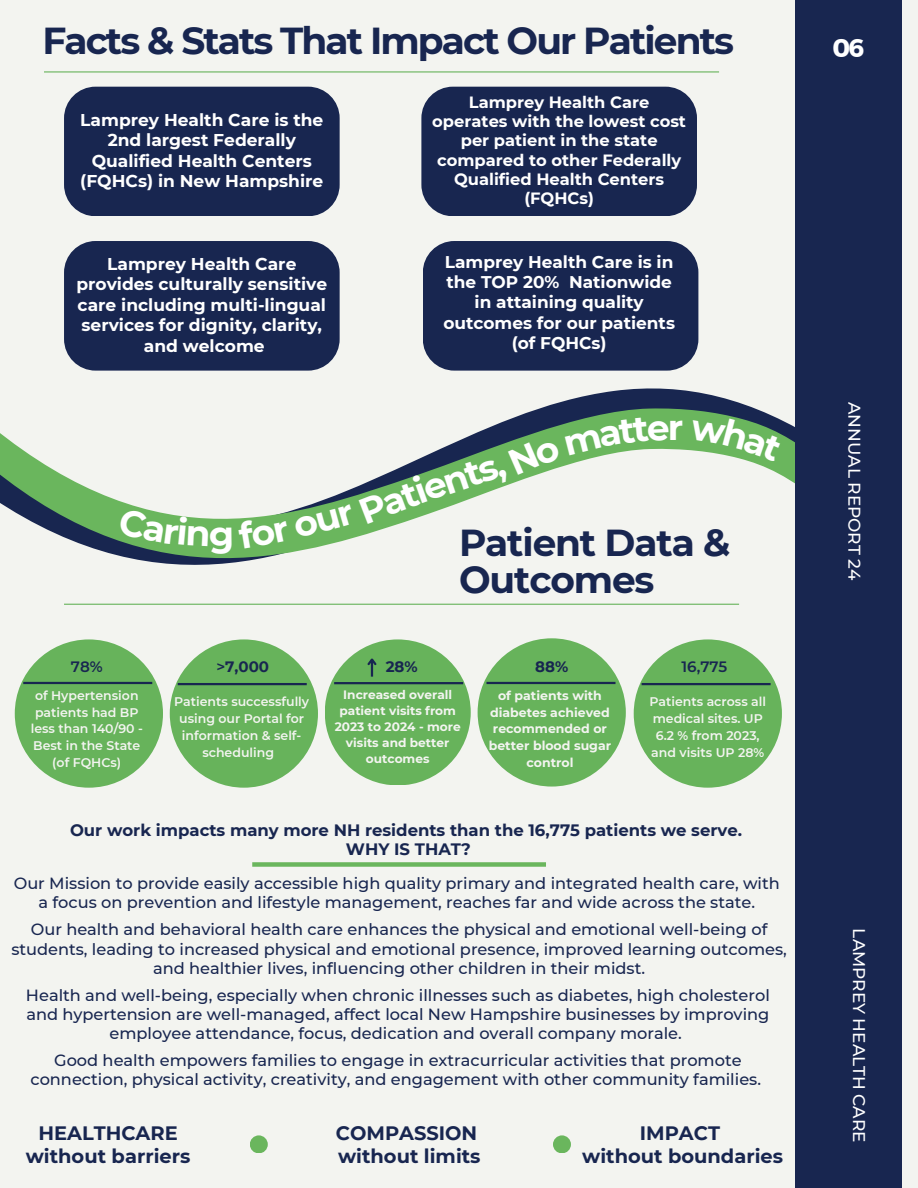
<style>
.page{position:relative;width:918px;height:1188px;background:#f3f4f0}
.page>*{position:absolute;margin:0;border:0;box-sizing:border-box;transform-origin:0 0}
.t1{font:700 37.5px "Montserrat";letter-spacing:-.05em;color:#182650}
.t2{font:700 37.5px/37.2px "Montserrat";letter-spacing:-.03em;color:#182650}
.t3{font:700 36px "Montserrat";color:#fff}
.t4{font:25.35px "Kief Montaser Bold";color:#fff}
.t5{font:700 19.35px/22.5px "Montserrat";color:#182650;text-align:center}
.t6{font:700 17.1px/20.5px "Montserrat";color:#fff;text-align:center}
.t7{font:700 16.95px/20.4px "Montserrat";color:#fff;text-align:center}
.t8{font:500 16.95px "Montserrat";color:#fff}
.t9{font:700 16.5px/19.2px "Montserrat";color:#182650;text-align:center}
.t10{font:700 16.35px/19.4px "Montserrat";color:#fff;text-align:center}
.t11{font:500 16.2px/19.2px "Montserrat";color:#182650;text-align:center}
.t12{font:700 15px "Montserrat";color:#182650}
.t13{font:600 15px "Montserrat";color:#182650}
.t14{font:600 12.45px/17px "Montserrat";color:#f3f4f0;text-align:center}
.t15{font:700 12.45px/17px "Montserrat";color:#f3f4f0;text-align:center}
.t16{font:700 12.15px/16.2px "Montserrat";color:#f3f4f0;text-align:center}
.s1{font-weight:600}
</style>
<div class="page">
<hr style="left:44px;top:71px;width:675px;height:2px;background:#67b35b">
<svg style="left:64px;top:388px;width:690px;height:217px"></svg>
<svg style="left:0;top:408px;width:795px;height:195px"></svg>
<div style="left:795px;top:0;width:107px;height:1188px;background:#182650"></div>
<div style="left:170px;top:639px;width:148px;height:149px;background:#67b35b;border-radius:50%"></div>
<hr style="left:178px;top:683px;width:129px;height:2px;background:#182650">
<div style="left:325px;top:639px;width:146px;height:146px;background:#67b35b;border-radius:50%"></div>
<hr style="left:334px;top:682px;width:129px;height:2px;background:#182650">
<div style="left:15px;top:639px;width:148px;height:149px;background:#67b35b;border-radius:50%"></div>
<hr style="left:23px;top:682px;width:129px;height:2px;background:#182650">
<div style="left:252px;top:862px;width:294px;height:5px;background:#6ab65d"></div>
<hr style="left:64px;top:604px;width:675px;height:1px;background:#67b35b">
<div style="left:250px;top:1135px;width:18px;height:18px;background:#6ab65d;border-radius:50%"></div>
<div style="left:553px;top:1135px;width:18px;height:18px;background:#6ab65d;border-radius:50%"></div>
<div style="left:478px;top:638px;width:148px;height:149px;background:#67b35b;border-radius:50%"></div>
<hr style="left:486px;top:682px;width:130px;height:2px;background:#182650">
<div style="left:634px;top:639px;width:148px;height:149px;background:#67b35b;border-radius:50%"></div>
<hr style="left:642px;top:683px;width:129px;height:2px;background:#182650">
<div style="left:421px;top:87px;width:276px;height:129px;background:#182650;border-radius:31px"></div>
<div style="left:423px;top:241px;width:275px;height:130px;background:#182650;border-radius:32px"></div>
<svg style="left:367px;top:658px;width:10px;height:19px"></svg>
<div style="left:64px;top:241px;width:275px;height:130px;background:#182650;border-radius:31px"></div>
<div style="left:64px;top:87px;width:275px;height:129px;background:#182650;border-radius:31px"></div>
<svg style="left:118px;top:417px;width:551px;height:137px"></svg>
<svg style="left:690px;top:419px;width:93px;height:43px"></svg>
<h1 class="t1" style="left:42px;top:17px;width:693px">Facts &amp; Stats That Impact Our Patients</h1>
<p class="t6" style="left:80px;top:109px;width:245px">Lamprey Health Care is the<br>2nd largest Federally<br>Qualified Health Centers (FQHCs) in New Hampshire</p>
<p class="t6" style="left:76px;top:254px;width:252px">Lamprey Health Care provides culturally sensitive care including multi-lingual services for dignity, clarity, and welcome</p>
<p class="t10" style="left:432px;top:92px;width:255px">Lamprey Health Care operates with the lowest cost per patient in the state compared to other Federally<br>Qualified Health Centers (FQHCs)</p>
<p class="t7" style="left:443px;top:251px;width:233px">Lamprey Health Care is in the TOP 20% Nationwide in attaining quality outcomes for our patients (of FQHCs)</p>
<h2 class="t3" style="left:668px;top:405px;width:17px">r</h2>
<h1 class="t2" style="left:459px;top:524px;width:273px">Patient Data &amp;<br>Outcomes</h1>
<p class="t13" style="left:71px;top:657px;width:33px">78%</p>
<p class="t14" style="left:31px;top:687px;width:114px">of Hypertension patients had BP less than 140/90 -<br>Best in the State (of FQHCs)</p>
<p class="t12" style="left:216px;top:657px;width:54px"><span class="s1">&gt;</span>7,000</p>
<p class="t14" style="left:174px;top:693px;width:136px">Patients successfully using our Portal for information &amp; self&shy;scheduling</p>
<p class="t12" style="left:386px;top:657px;width:33px">28%</p>
<p class="t16" style="left:335px;top:686px;width:128px">Increased overall patient visits from<br>2023 to 2024 - more visits and better outcomes</p>
<p class="t12" style="left:535px;top:657px;width:35px">88%</p>
<p class="t15" style="left:489px;top:687px;width:124px">of patients with diabetes achieved recommended or better blood sugar control</p>
<p class="t13" style="left:682px;top:657px;width:47px">16,775</p>
<p class="t14" style="left:650px;top:694px;width:118px">Patients across all medical sites. UP<br>6.2 % from 2023, and visits UP 28%</p>
<p class="t9" style="left:70px;top:821px;width:674px">Our work impacts many more NH residents than the 16,775 patients we serve.<br>WHY IS THAT?</p>
<p class="t11" style="left:14px;top:874px;width:768px">Our Mission to provide easily accessible high quality primary and integrated health care, with a focus on prevention and lifestyle management, reaches far and wide across the state.</p>
<p class="t11" style="left:11px;top:920px;width:777px">Our health and behavioral health care enhances the physical and emotional well-being of students, leading to increased physical and emotional presence, improved learning outcomes, and healthier lives, influencing other children in their midst.</p>
<p class="t11" style="left:26px;top:985px;width:745px">Health and well-being, especially when chronic illnesses such as diabetes, high cholesterol and hypertension are well-managed, affect local New Hampshire businesses by improving employee attendance, focus, dedication and overall company morale.</p>
<p class="t11" style="left:30px;top:1050px;width:732px">Good health empowers families to engage in extracurricular activities that promote connection, physical activity, creativity, and engagement with other community families.</p>
<p class="t5" style="left:26px;top:1122px;width:166px">HEALTHCARE without barriers</p>
<p class="t5" style="left:336px;top:1122px;width:146px;text-align:left">COMPASSION without limits</p>
<p class="t5" style="left:582px;top:1122px;width:202px">IMPACT<br>without boundaries</p>
<h3 class="t4" style="left:832px;top:33px;width:34px">06</h3>
<p class="t8" style="left:865px;top:402px;width:180px;rotate:90deg">ANNUAL REPORT 24</p>
<p class="t8" style="left:870px;top:928px;width:216px;rotate:90deg">LAMPREY HEALTH CARE</p>
</div>
